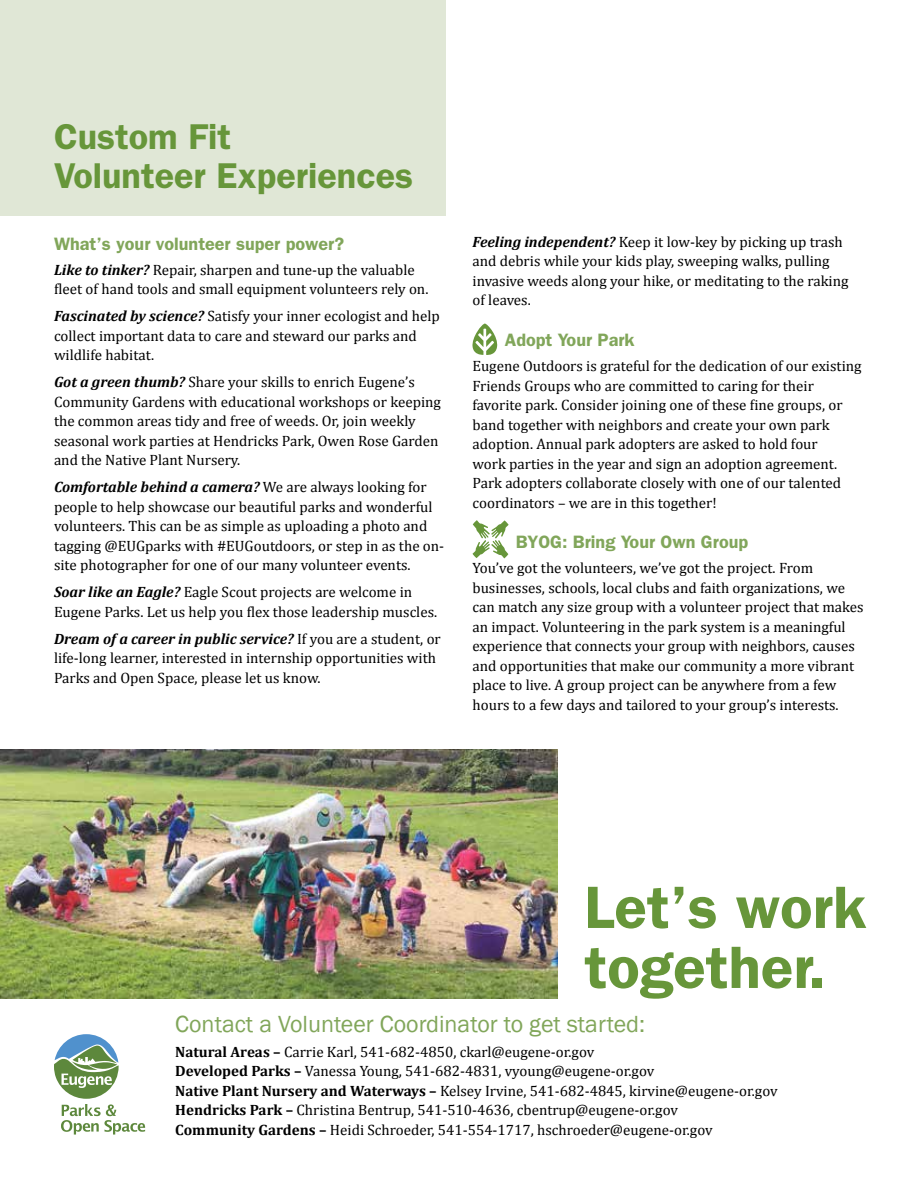
<style>
.page{position:relative;width:918px;height:1188px;background:#fff}
.page>*{position:absolute;margin:0;border:0;box-sizing:border-box;transform-origin:0 0}
.t1{font:600 60px/60px "Franklin Gothic";color:#67963a}
.t2{font:600 36px/39px "Franklin Gothic";color:#67963a}
.t3{font:24px "Franklin Gothic";color:#81a65a}
.t4{font:600 18px "Franklin Gothic";color:#81a65a}
.t5{font:15px/19.5px "Cambria";color:#000}
.s1{font-weight:700;font-style:italic}
.s2{font-weight:700}
</style>
<div class="page">
<div style="left:0;top:0;width:446px;height:215px;background:#e0e7d6"></div>
<svg style="left:54px;top:1034px;width:91px;height:101px"></svg>
<svg style="left:472px;top:324px;width:26px;height:31px"></svg>
<svg style="left:472px;top:520px;width:37px;height:38px"></svg>
<img style="left:0;top:750px;width:557px;height:249px">
<h2 class="t2" style="left:54px;top:116px;width:361px">Custom Fit<br>Volunteer Experiences</h2>
<p class="t4" style="left:54px;top:233px;width:292px">What’s your volunteer super power?</p>
<p class="t5" style="left:54px;top:260px;width:376px"><span class="s1">Like to tinker?</span> Repair, sharpen and tune-up the valuable fleet of hand tools and small equipment volunteers rely on.</p>
<p class="t5" style="left:54px;top:306px;width:387px"><span class="s1">Fascinated by science?</span> Satisfy your inner ecologist and help collect important data to care and steward our parks and wildlife habitat.</p>
<p class="t5" style="left:54px;top:372px;width:388px"><span class="s1">Got a green thumb?</span> Share your skills to enrich Eugene’s Community Gardens with educational workshops or keeping the common areas tidy and free of weeds. Or, join weekly seasonal work parties at Hendricks Park, Owen Rose Garden and the Native Plant Nursery.</p>
<p class="t5" style="left:54px;top:477px;width:392px"><span class="s1">Comfortable behind a camera?</span> We are always looking for people to help showcase our beautiful parks and wonderful volunteers. This can be as simple as uploading a photo and tagging @EUGparks with #EUGoutdoors, or step in as the on&shy;site photographer for one of our many volunteer events.</p>
<p class="t5" style="left:54px;top:582px;width:385px"><span class="s1">Soar like an Eagle?</span> Eagle Scout projects are welcome in<br>Eugene Parks. Let us help you flex those leadership muscles.</p>
<p class="t5" style="left:54px;top:629px;width:388px"><span class="s1">Dream of a career in public service?</span> If you are a student, or life-long learner, interested in internship opportunities with<br>Parks and Open Space, please let us know.</p>
<p class="t5" style="left:472px;top:232px;width:378px"><span class="s1">Feeling independent?</span> Keep it low-key by picking up trash and debris while your kids play, sweeping walks, pulling invasive weeds along your hike, or meditating to the raking of leaves.</p>
<p class="t4" style="left:505px;top:329px;width:131px">Adopt Your Park</p>
<p class="t5" style="left:472px;top:356px;width:391px">Eugene Outdoors is grateful for the dedication of our existing Friends Groups who are committed to caring for their favorite park. Consider joining one of these fine groups, or band together with neighbors and create your own park adoption. Annual park adopters are asked to hold four<br>work parties in the year and sign an adoption agreement.<br>Park adopters collaborate closely with one of our talented coordinators – we are in this together!</p>
<p class="t4" style="left:516px;top:532px;width:234px">BYOG: Bring Your Own Group</p>
<p class="t5" style="left:472px;top:558px;width:393px">You’ve got the volunteers, we’ve got the project. From businesses, schools, local clubs and faith organizations, we can match any size group with a volunteer project that makes an impact. Volunteering in the park system is a meaningful experience that connects your group with neighbors, causes and opportunities that make our community a more vibrant place to live. A group project can be anywhere from a few hours to a few days and tailored to your group’s interests.</p>
<h1 class="t1" style="left:585px;top:876px;width:283px">Let’s work together.</h1>
<h3 class="t3" style="left:175px;top:1009px;width:471px">Contact a Volunteer Coordinator to get started:</h3>
<p class="t5" style="left:175px;top:1042px;width:604px"><span class="s2">Natural Areas –</span> Carrie Karl, 541-682-4850, ckarl@eugene-or.gov<br><span class="s2">Developed Parks –</span> Vanessa Young, 541-682-4831, vyoung@eugene-or.gov<br><span class="s2">Native Plant Nursery and Waterways –</span> Kelsey Irvine, 541-682-4845, kirvine@eugene-or.gov <span class="s2">Hendricks Park –</span> Christina Bentrup, 541-510-4636, cbentrup@eugene-or.gov<br><span class="s2">Community Gardens –</span> Heidi Schroeder, 541-554-1717, hschroeder@eugene-or.gov</p>
</div>
